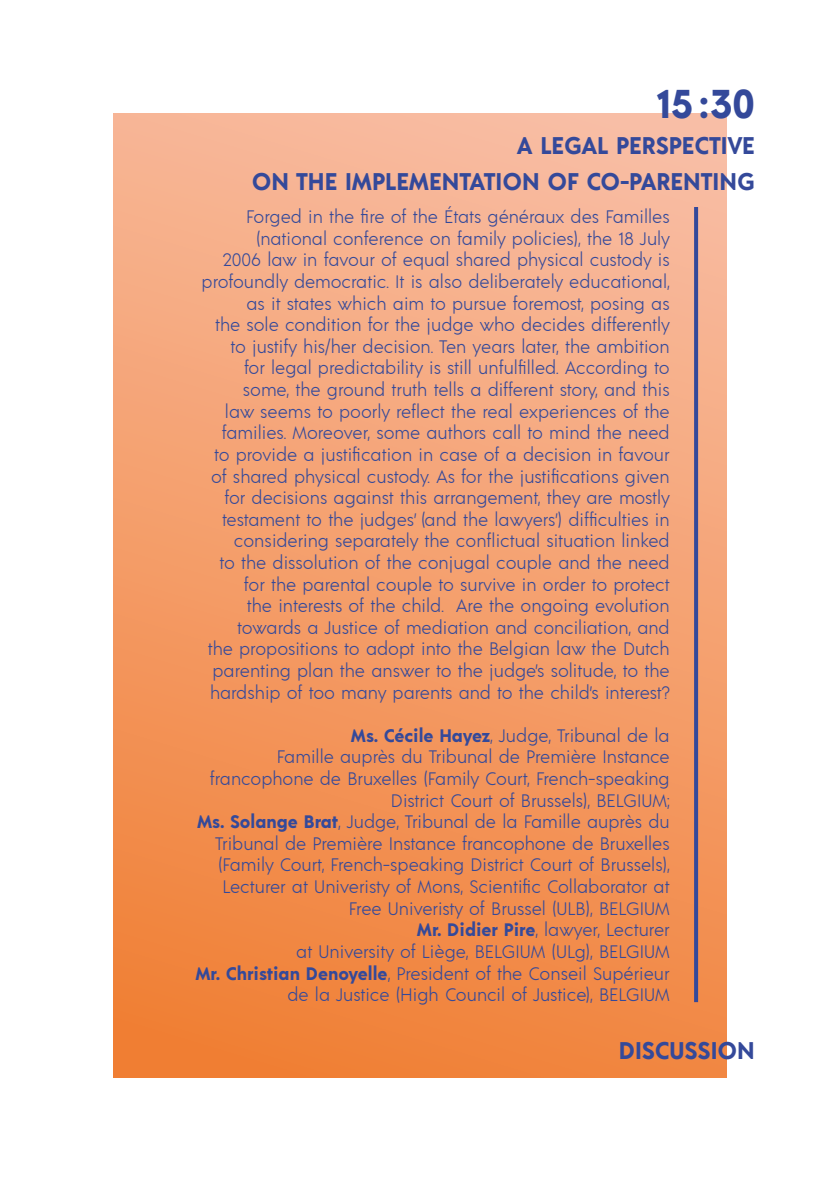
<style>
.page{position:relative;width:840px;height:1191px;background:#fff}
.page>*{position:absolute;margin:0;border:0;box-sizing:border-box;transform-origin:0 0}
.t1{font:700 40px "Acre";color:#34499a}
.t2{font:700 24px/36px "Acre";color:#34499a;text-align:right}
.t3{font:300 18px/21.6px "Acre";color:#34499a;text-align:right}
.s1{font-weight:700}
</style>
<div class="page">
<div style="left:113px;top:113px;width:613px;height:964px;background:linear-gradient(to bottom,#f8bba0,#f08138)"></div>
<svg style="left:693px;top:207px;width:4px;height:795px;background:#68618f"></svg>
<h1 class="t1" style="left:655px;top:76px;width:100px">15:30</h1>
<h2 class="t2" style="left:251px;top:126px;width:504px">A LEGAL PERSPECTIVE<br>ON THE IMPLEMENTATION OF CO-PARENTING</h2>
<p class="t3" style="left:201px;top:205px;width:469px">Forged in the fire of the États généraux des Familles (national conference on family policies), the 18 July<br>2006 law in favour of equal shared physical custody is profoundly democratic. It is also deliberately educational, as it states which aim to pursue foremost, posing as<br>the sole condition for the judge who decides differently to justify his/her decision. Ten years later, the ambition<br>for legal predictability is still unfulfilled. According to some, the ground truth tells a different story, and this<br>law seems to poorly reflect the real experiences of the families. Moreover, some authors call to mind the need<br>to provide a justification in case of a decision in favour of shared physical custody. As for the justifications given for decisions against this arrangement, they are mostly testament to the judges’ (and the lawyers’) difficulties in considering separately the conflictual situation linked<br>to the dissolution of the conjugal couple and the need for the parental couple to survive in order to protect<br>the interests of the child. Are the ongoing evolution towards a Justice of mediation and conciliation, and<br>the propositions to adopt into the Belgian law the Dutch parenting plan the answer to the judge’s solitude, to the hardship of too many parents and to the child’s interest?</p>
<p class="t3" style="left:195px;top:723px;width:475px"><span class="s1">Ms. Cécile Hayez</span>, Judge, Tribunal de la<br>Famille auprès du Tribunal de Première Instance francophone de Bruxelles (Family Court, French-speaking District Court of Brussels), BELGIUM;<br><span class="s1">Ms. Solange Brat</span>, Judge, Tribunal de la Famille auprès du Tribunal de Première Instance francophone de Bruxelles (Family Court, French-speaking District Court of Brussels), Lecturer at Univeristy of Mons, Scientific Collaborator at Free Univeristy of Brussel (ULB), BELGIUM<br><span class="s1">Mr. Didier Pire</span>, lawyer, Lecturer<br>at University of Liège, BELGIUM (ULg), BELGIUM<br><span class="s1">Mr. Christian Denoyelle</span>, President of the Conseil Supérieur de la Justice (High Council of Justice), BELGIUM</p>
<h2 class="t2" style="left:618px;top:1030px;width:137px">DISCUSSION</h2>
</div>
